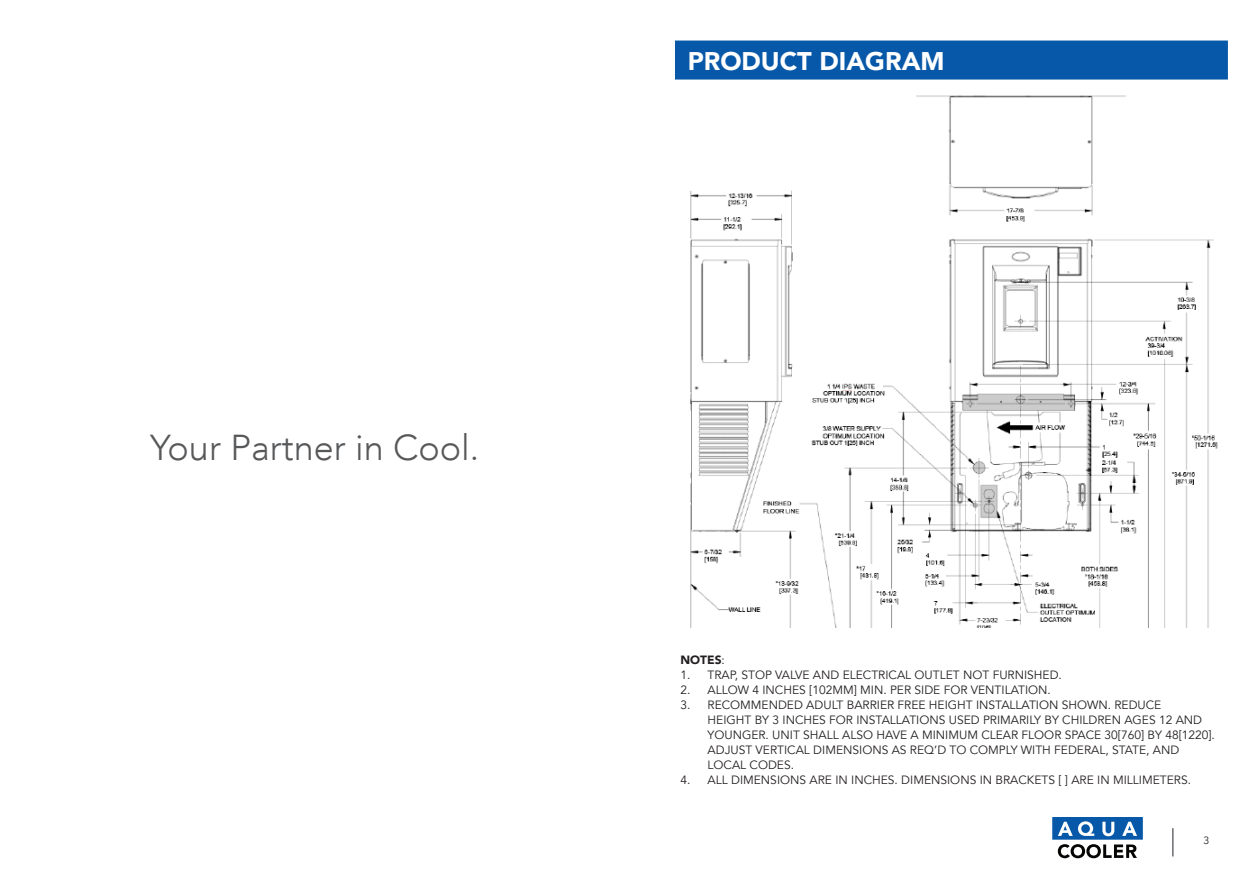
<style>
.page{position:relative;width:1259px;height:893px;background:#fff}
.page>*{position:absolute;margin:0;border:0;box-sizing:border-box;transform-origin:0 0}
.t1{font:300 36px "Avenir LT";color:#57585a}
.Heading_1{font:900 25.5px "Avenir LT";color:#fff}
.t2{font:12px/15px "Avenir LT";color:#231f20}
.Bullets{font:900 12px "Avenir LT";color:#231f20}
.t3{font:10.5px "Avenir LT";color:#231f20}
.s1{font-weight:400}
</style>
<div class="page">
<svg style="left:1172px;top:828px;width:1px;height:28px"></svg>
<svg style="left:1052px;top:817px;width:90px;height:41px"></svg>
<div style="left:675px;top:41px;width:553px;height:39px;background:#0758a8"></div>
<img style="left:690px;top:95px;width:528px;height:532px">
<h1 class="t1" style="left:150px;top:427px;width:330px">Your Partner in Cool.</h1>
<p class="Heading_1" style="left:688px;top:46px;width:258px">PRODUCT DIAGRAM</p>
<p class="Bullets" style="left:680px;top:653px;width:46px">NOTES<span class="s1">:</span></p>
<p class="t2" style="left:680px;top:668px;width:383px">1. TRAP, STOP VALVE AND ELECTRICAL OUTLET NOT FURNISHED.</p>
<p class="t2" style="left:680px;top:683px;width:372px">2. ALLOW 4 INCHES [102MM] MIN. PER SIDE FOR VENTILATION.</p>
<p class="t2" style="left:707px;top:698px;width:509px;text-indent:-27px">3. RECOMMENDED ADULT BARRIER FREE HEIGHT INSTALLATION SHOWN. REDUCE<br>HEIGHT BY 3 INCHES FOR INSTALLATIONS USED PRIMARILY BY CHILDREN AGES 12 AND YOUNGER. UNIT SHALL ALSO HAVE A MINIMUM CLEAR FLOOR SPACE 30[760] BY 48[1220].<br>ADJUST VERTICAL DIMENSIONS AS REQ’D TO COMPLY WITH FEDERAL, STATE, AND LOCAL CODES.</p>
<p class="t2" style="left:680px;top:773px;width:512px">4. ALL DIMENSIONS ARE IN INCHES. DIMENSIONS IN BRACKETS [ ] ARE IN MILLIMETERS.</p>
<p class="t3" style="left:1203px;top:834px;width:7px">3</p>
</div>
